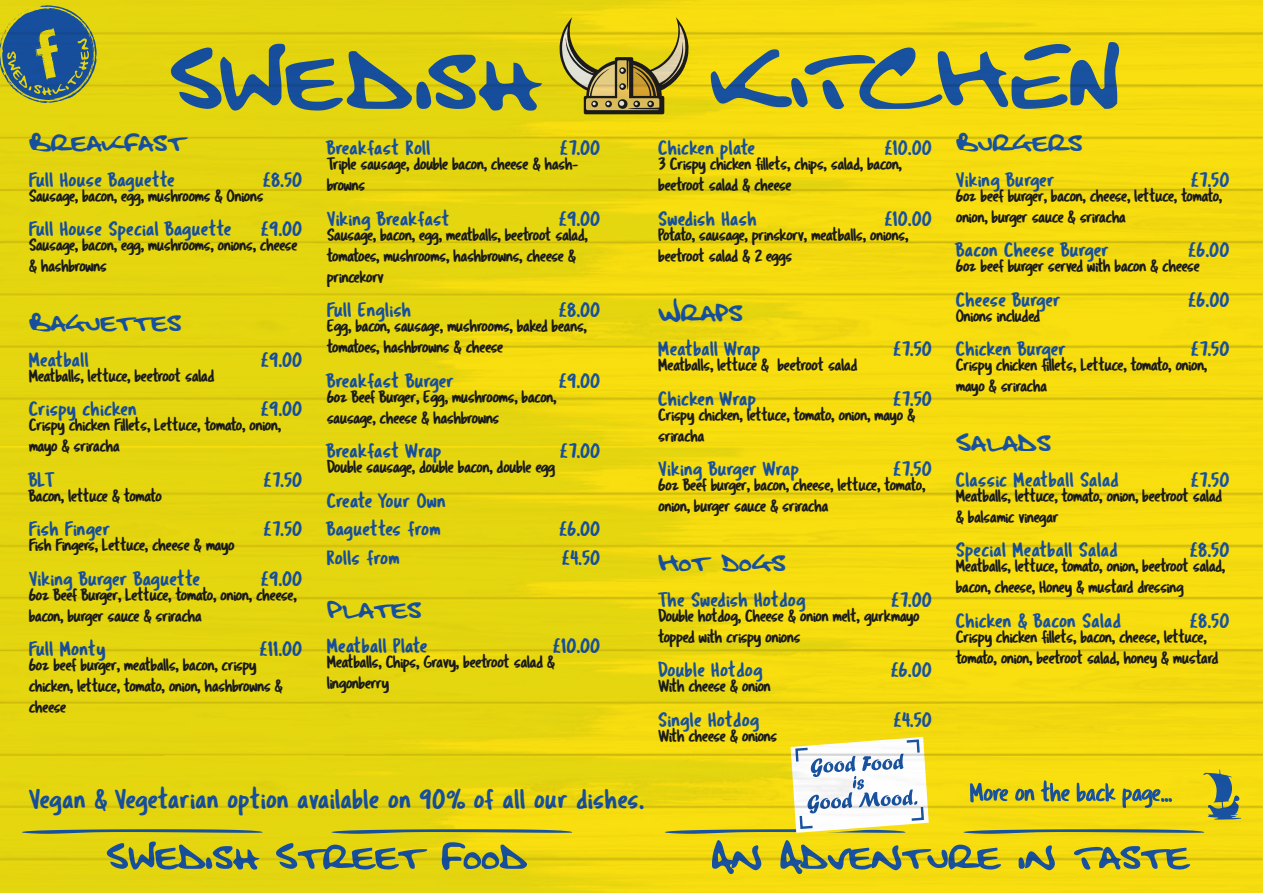
<style>
.page{position:relative;width:1263px;height:893px;background:#fff}
.page>*{position:absolute;margin:0;border:0;box-sizing:border-box;transform-origin:0 0}
.t1{font:28.5px "Tragic Marker";color:#1953a1}
.t2{font:25.5px "Fatboy Slim BLTC2 BRK";color:#1953a1}
.t3{font:21px/28.5px "Tragic Marker";color:#1953a1}
.t4{font:18px/21px "Tragic Marker";letter-spacing:-.045em;color:#1d1d1b}
</style>
<div class="page">
<img style="left:0;top:0;width:1263px;height:893px">
<h2 class="t2" style="left:29px;top:127px;width:157px">Breakfast</h2>
<p class="t3" style="left:29px;top:165px;width:148px">Full House Baguette</p>
<p class="t3" style="left:263px;top:165px;width:41px">£8.50</p>
<p class="t4" style="left:29px;top:185px;width:237px">Sausage, bacon, egg, mushrooms &amp; Onions</p>
<p class="t3" style="left:29px;top:214px;width:204px">Full House Special Baguette</p>
<p class="t3" style="left:261px;top:214px;width:43px">£9.00</p>
<p class="t4" style="left:29px;top:234px;width:271px">Sausage, bacon, egg, mushrooms, onions, cheese &amp; hashbrowns</p>
<h2 class="t2" style="left:29px;top:307px;width:154px">Baguettes</h2>
<p class="t3" style="left:29px;top:345px;width:62px">Meatball</p>
<p class="t3" style="left:261px;top:345px;width:43px">£9.00</p>
<p class="t4" style="left:29px;top:365px;width:187px">Meatballs, lettuce, beetroot salad</p>
<p class="t3" style="left:29px;top:394px;width:110px">Crispy chicken</p>
<p class="t3" style="left:261px;top:394px;width:43px">£9.00</p>
<p class="t4" style="left:29px;top:414px;width:254px">Crispy chicken Fillets, Lettuce, tomato, onion, mayo &amp; sriracha</p>
<p class="t3" style="left:29px;top:465px;width:26px">BLT</p>
<p class="t3" style="left:264px;top:465px;width:40px">£7.50</p>
<p class="t4" style="left:29px;top:485px;width:135px">Bacon, lettuce &amp; tomato</p>
<p class="t3" style="left:29px;top:514px;width:83px">Fish Finger</p>
<p class="t3" style="left:264px;top:514px;width:40px">£7.50</p>
<p class="t4" style="left:29px;top:534px;width:208px">Fish Fingers, Lettuce, cheese &amp; mayo</p>
<p class="t3" style="left:29px;top:564px;width:173px">Viking Burger Baguette</p>
<p class="t3" style="left:261px;top:564px;width:43px">£9.00</p>
<p class="t4" style="left:29px;top:584px;width:270px">6oz Beef Burger, Lettuce, tomato, onion, cheese, bacon, burger sauce &amp; sriracha</p>
<p class="t3" style="left:29px;top:634px;width:79px">Full Monty</p>
<p class="t3" style="left:260px;top:634px;width:44px">£11.00</p>
<p class="t4" style="left:29px;top:654px;width:256px">6oz beef burger, meatballs, bacon, crispy chicken, lettuce, tomato, onion, hashbrowns &amp; cheese</p>
<p class="t3" style="left:327px;top:134px;width:105px">Breakfast Roll</p>
<p class="t3" style="left:560px;top:134px;width:42px">£7.00</p>
<p class="t4" style="left:327px;top:153px;width:253px">Triple sausage, double bacon, cheese &amp; hash&shy;browns</p>
<p class="t3" style="left:327px;top:204px;width:125px">Viking Breakfast</p>
<p class="t3" style="left:559px;top:204px;width:43px">£9.00</p>
<p class="t4" style="left:327px;top:224px;width:263px">Sausage, bacon, egg, meatballs, beetroot salad, tomatoes, mushrooms, hashbrowns, cheese &amp; princekorv</p>
<p class="t3" style="left:327px;top:296px;width:86px">Full English</p>
<p class="t3" style="left:559px;top:296px;width:43px">£8.00</p>
<p class="t4" style="left:327px;top:315px;width:262px">Egg, bacon, sausage, mushrooms, baked beans, tomatoes, hashbrowns &amp; cheese</p>
<p class="t3" style="left:327px;top:366px;width:129px">Breakfast Burger</p>
<p class="t3" style="left:559px;top:366px;width:43px">£9.00</p>
<p class="t4" style="left:327px;top:386px;width:232px">6oz Beef Burger, Egg, mushrooms, bacon, sausage, cheese &amp; hashbrowns</p>
<p class="t3" style="left:327px;top:437px;width:117px">Breakfast Wrap</p>
<p class="t3" style="left:560px;top:437px;width:42px">£7.00</p>
<p class="t4" style="left:327px;top:456px;width:230px">Double sausage, double bacon, double egg</p>
<p class="t3" style="left:327px;top:486px;width:121px">Create Your Own<br>Baguettes from</p>
<p class="t3" style="left:559px;top:515px;width:43px">£6.00</p>
<p class="t3" style="left:327px;top:543px;width:75px">Rolls from</p>
<p class="t3" style="left:562px;top:543px;width:40px">£4.50</p>
<h2 class="t2" style="left:327px;top:593px;width:96px">Plates</h2>
<p class="t3" style="left:327px;top:632px;width:103px">Meatball Plate</p>
<p class="t3" style="left:553px;top:632px;width:49px">£10.00</p>
<p class="t4" style="left:327px;top:651px;width:230px">Meatballs, Chips, Gravy, beetroot salad &amp; lingonberry</p>
<p class="t3" style="left:659px;top:134px;width:99px">Chicken plate</p>
<p class="t3" style="left:885px;top:134px;width:49px">£10.00</p>
<p class="t4" style="left:659px;top:153px;width:245px">3 Crispy chicken fillets, chips, salad, bacon, beetroot salad &amp; cheese</p>
<p class="t3" style="left:659px;top:204px;width:100px">Swedish Hash</p>
<p class="t3" style="left:885px;top:204px;width:49px">£10.00</p>
<p class="t4" style="left:659px;top:224px;width:252px">Potato, sausage, prinskorv, meatballs, onions, beetroot salad &amp; 2 eggs</p>
<h2 class="t2" style="left:659px;top:296px;width:86px">Wraps</h2>
<p class="t3" style="left:659px;top:335px;width:104px">Meatball Wrap</p>
<p class="t3" style="left:893px;top:335px;width:40px">£7.50</p>
<p class="t4" style="left:659px;top:354px;width:201px">Meatballs, lettuce &amp; beetroot salad</p>
<p class="t3" style="left:659px;top:384px;width:100px">Chicken Wrap</p>
<p class="t3" style="left:893px;top:384px;width:40px">£7.50</p>
<p class="t4" style="left:659px;top:404px;width:259px">Crispy chicken, lettuce, tomato, onion, mayo &amp; sriracha</p>
<p class="t3" style="left:659px;top:455px;width:143px">Viking Burger Wrap</p>
<p class="t3" style="left:893px;top:455px;width:40px">£7.50</p>
<p class="t4" style="left:659px;top:474px;width:269px">6oz Beef burger, bacon, cheese, lettuce, tomato, onion, burger sauce &amp; sriracha</p>
<h2 class="t2" style="left:659px;top:547px;width:129px">Hot Dogs</h2>
<p class="t3" style="left:659px;top:585px;width:149px">The Swedish Hotdog</p>
<p class="t3" style="left:892px;top:585px;width:42px">£7.00</p>
<p class="t4" style="left:659px;top:605px;width:263px">Double hotdog, Cheese &amp; onion melt, gurkmayo topped with crispy onions</p>
<p class="t3" style="left:659px;top:656px;width:106px">Double Hotdog</p>
<p class="t3" style="left:891px;top:656px;width:43px">£6.00</p>
<p class="t4" style="left:659px;top:675px;width:114px">With cheese &amp; onion</p>
<p class="t3" style="left:659px;top:705px;width:103px">Single Hotdog</p>
<p class="t3" style="left:894px;top:705px;width:40px">£4.50</p>
<p class="t4" style="left:659px;top:725px;width:121px">With cheese &amp; onions</p>
<h1 class="t1" style="left:29px;top:781px;width:617px">Vegan &amp; Vegetarian option available on 90% of all our dishes.</h1>
<h2 class="t2" style="left:956px;top:127px;width:127px">Burgers</h2>
<p class="t3" style="left:956px;top:165px;width:100px">Viking Burger</p>
<p class="t3" style="left:1191px;top:165px;width:40px">£7.50</p>
<p class="t4" style="left:956px;top:185px;width:268px">6oz beef burger, bacon, cheese, lettuce, tomato, onion, burger sauce &amp; sriracha</p>
<p class="t3" style="left:956px;top:235px;width:155px">Bacon Cheese Burger</p>
<p class="t3" style="left:1188px;top:235px;width:43px">£6.00</p>
<p class="t4" style="left:956px;top:255px;width:246px">6oz beef burger served with bacon &amp; cheese</p>
<p class="t3" style="left:956px;top:285px;width:107px">Cheese Burger</p>
<p class="t3" style="left:1188px;top:285px;width:43px">£6.00</p>
<p class="t4" style="left:956px;top:305px;width:86px">Onions included</p>
<p class="t3" style="left:956px;top:334px;width:112px">Chicken Burger</p>
<p class="t3" style="left:1191px;top:334px;width:40px">£7.50</p>
<p class="t4" style="left:956px;top:354px;width:253px">Crispy chicken fillets, Lettuce, tomato, onion, mayo &amp; sriracha</p>
<h2 class="t2" style="left:956px;top:427px;width:96px">Salads</h2>
<p class="t3" style="left:956px;top:465px;width:165px">Classic Meatball Salad</p>
<p class="t3" style="left:1191px;top:465px;width:40px">£7.50</p>
<p class="t4" style="left:956px;top:485px;width:268px">Meatballs, lettuce, tomato, onion, beetroot salad &amp; balsamic vinegar</p>
<p class="t3" style="left:956px;top:535px;width:164px">Special Meatball Salad</p>
<p class="t3" style="left:1190px;top:535px;width:41px">£8.50</p>
<p class="t4" style="left:956px;top:555px;width:271px">Meatballs, lettuce, tomato, onion, beetroot salad, bacon, cheese, Honey &amp; mustard dressing</p>
<p class="t3" style="left:956px;top:606px;width:167px">Chicken &amp; Bacon Salad</p>
<p class="t3" style="left:1190px;top:606px;width:41px">£8.50</p>
<p class="t4" style="left:956px;top:626px;width:264px">Crispy chicken fillets, bacon, cheese, lettuce, tomato, onion, beetroot salad, honey &amp; mustard</p>
</div>
